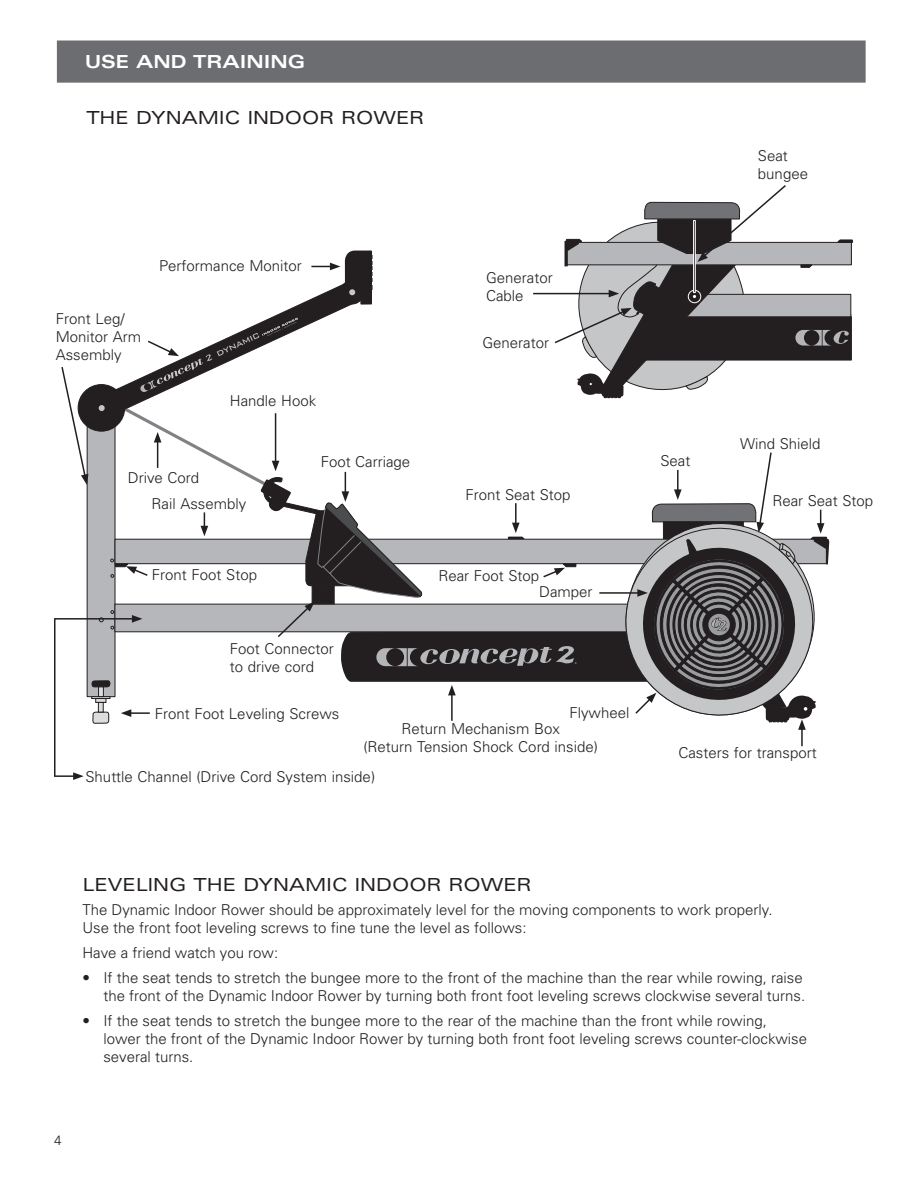
<style>
.page{position:relative;width:918px;height:1188px;background:#fff}
.page>*{position:absolute;margin:0;border:0;box-sizing:border-box;transform-origin:0 0}
.t1{font:expanded 18px "Univers";color:#231f20}
.t2{font:700 expanded 18px "Univers";color:#fff}
.t3{font:300 15px/18px "Univers";color:#231f20}
.t4{font:300 13.5px "Univers";color:#231f20}
</style>
<div class="page">
<div style="left:57px;top:40px;width:809px;height:43px;background:#6c6d70;border:2px solid #6c6d70"></div>
<hr style="left:55px;top:618px;width:79px;height:2px;background:#231f20">
<hr style="left:54px;top:618px;width:2px;height:159px;background:#231f20">
<hr style="left:55px;top:775px;width:20px;height:2px;background:#231f20">
<svg style="left:73px;top:772px;width:11px;height:8px"></svg>
<svg style="left:60px;top:185px;width:793px;height:561px"></svg>
<p class="t2" style="left:85px;top:51px;width:222px">USE AND TRAINING</p>
<p class="t1" style="left:86px;top:107px;width:339px">THE DYNAMIC INDOOR ROWER</p>
<p class="t3" style="left:758px;top:146px;width:52px">Seat bungee</p>
<p class="t3" style="left:56px;top:309px;width:87px">Front Leg/<br>Monitor Arm<br>Assembly</p>
<p class="t3" style="left:159px;top:256px;width:144px">Performance Monitor</p>
<p class="t3" style="left:230px;top:391px;width:88px">Handle Hook</p>
<p class="t3" style="left:321px;top:453px;width:91px">Foot Carriage</p>
<p class="t3" style="left:128px;top:468px;width:73px">Drive Cord</p>
<p class="t3" style="left:152px;top:495px;width:96px">Rail Assembly</p>
<p class="t3" style="left:152px;top:565px;width:107px">Front Foot Stop</p>
<p class="t3" style="left:230px;top:639px;width:105px">Foot Connector to drive cord</p>
<p class="t3" style="left:486px;top:268px;width:68px">Generator<br>Cable</p>
<p class="t3" style="left:482px;top:333px;width:68px">Generator</p>
<p class="t3" style="left:660px;top:451px;width:31px">Seat</p>
<p class="t3" style="left:740px;top:434px;width:82px">Wind Shield</p>
<p class="t3" style="left:466px;top:485px;width:107px">Front Seat Stop</p>
<p class="t3" style="left:772px;top:491px;width:102px">Rear Seat Stop</p>
<p class="t3" style="left:438px;top:566px;width:102px">Rear Foot Stop</p>
<p class="t3" style="left:539px;top:582px;width:55px">Damper</p>
<p class="t3" style="left:155px;top:704px;width:186px">Front Foot Leveling Screws</p>
<p class="t3" style="left:569px;top:704px;width:62px">Flywheel</p>
<p class="t3" style="left:363px;top:720px;width:236px;text-align:center">Return Mechanism Box<br>(Return Tension Shock Cord inside)</p>
<p class="t3" style="left:85px;top:767px;width:291px">Shuttle Channel (Drive Cord System inside)</p>
<p class="t3" style="left:678px;top:743px;width:140px">Casters for transport</p>
<p class="t1" style="left:82px;top:874px;width:451px">LEVELING THE DYNAMIC INDOOR ROWER</p>
<p class="t3" style="left:82px;top:901px;width:692px">The Dynamic Indoor Rower should be approximately level for the moving components to work properly.<br>Use the front foot leveling screws to fine tune the level as follows:</p>
<p class="t3" style="left:82px;top:943px;width:197px">Have a friend watch you row:</p>
<p class="t3" style="left:82px;top:968px;width:724px;text-align:right">• If the seat tends to stretch the bungee more to the front of the machine than the rear while rowing, raise the front of the Dynamic Indoor Rower by turning both front foot leveling screws clockwise several turns.</p>
<p class="t3" style="left:103px;top:1011px;width:705px;text-indent:-21px">• If the seat tends to stretch the bungee more to the rear of the machine than the front while rowing, lower the front of the Dynamic Indoor Rower by turning both front foot leveling screws counter-clockwise several turns.</p>
<p class="t4" style="left:54px;top:1132px;width:9px">4</p>
</div>
